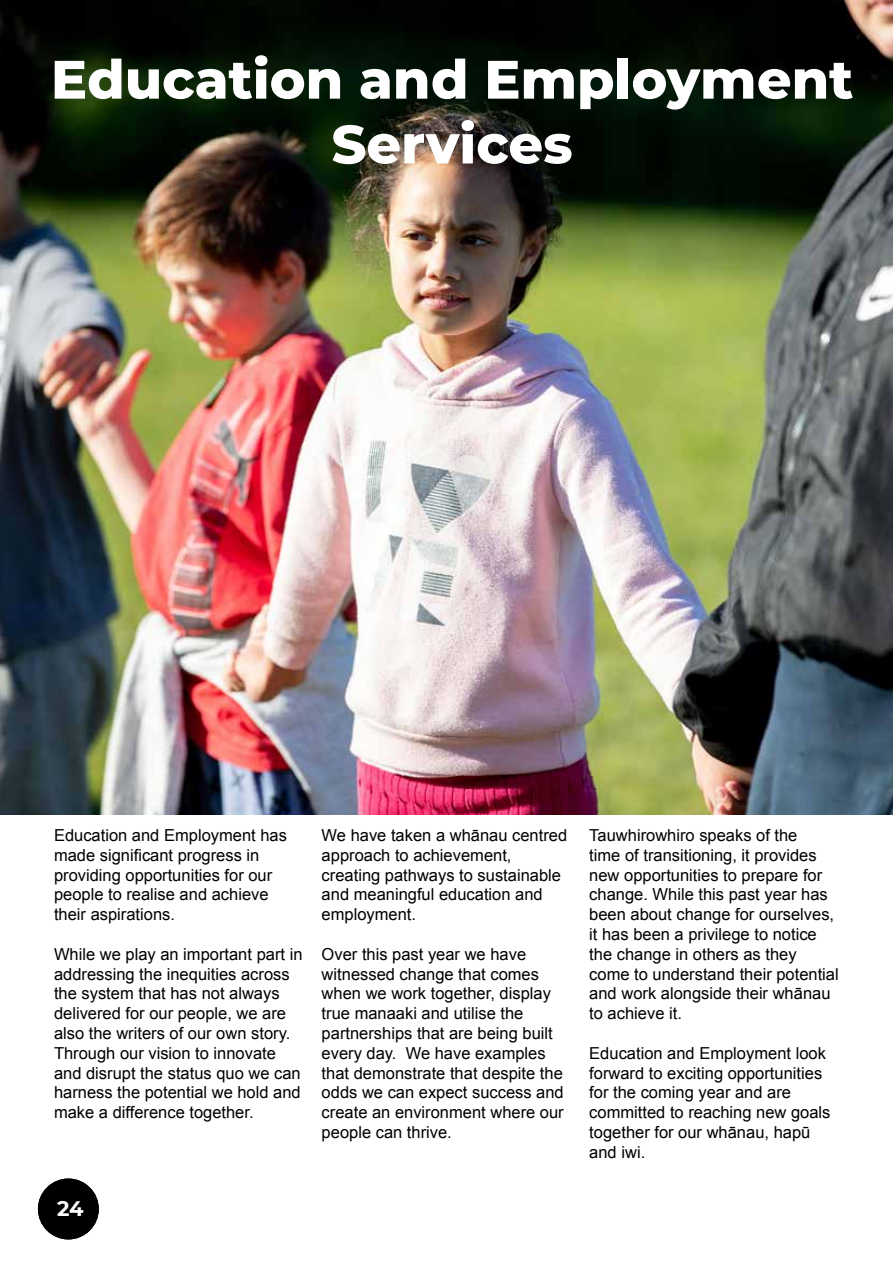
<style>
.page{position:relative;width:893px;height:1263px;background:#fff}
.page>*{position:absolute;margin:0;border:0;box-sizing:border-box;transform-origin:0 0}
.t1{font:800 54px/64.8px "Montserrat";color:#fff;text-align:center}
.t2{font:700 21px "Montserrat";color:#fff}
.t3{font:16.5px/19.8px "Arial";color:#000}
</style>
<div class="page">
<div style="left:39px;top:1179px;width:59px;height:60px;background:#000;border-radius:50%"></div>
<div style="left:38px;top:1178px;width:61px;height:61px;border:2px solid #000;border-radius:50%"></div>
<img style="left:0;top:0;width:893px;height:814px">
<h1 class="t1" style="left:51px;top:44px;width:804px">Education and Employment<br>Services</h1>
<p class="t3" style="left:54px;top:825px;width:234px">Education and Employment has made significant progress in providing opportunities for our people to realise and achieve their aspirations.</p>
<p class="t3" style="left:54px;top:944px;width:250px">While we play an important part in addressing the inequities across the system that has not always delivered for our people, we are also the writers of our own story.<br>Through our vision to innovate and disrupt the status quo we can harness the potential we hold and make a difference together.</p>
<p class="t3" style="left:322px;top:825px;width:247px">We have taken a whānau centred approach to achievement, creating pathways to sustainable and meaningful education and employment.</p>
<p class="t3" style="left:322px;top:944px;width:244px">Over this past year we have witnessed change that comes when we work together, display true manaaki and utilise the partnerships that are being built every day. We have examples that demonstrate that despite the odds we can expect success and create an environment where our people can thrive.</p>
<p class="t2" style="left:57px;top:1193px;width:28px">1424</p>
<p class="t3" style="left:589px;top:825px;width:251px">Tauwhirowhiro speaks of the<br>time of transitioning, it provides new opportunities to prepare for change. While this past year has been about change for ourselves, it has been a privilege to notice the change in others as they come to understand their potential and work alongside their whānau to achieve it.</p>
<p class="t3" style="left:589px;top:1043px;width:243px">Education and Employment look forward to exciting opportunities for the coming year and are committed to reaching new goals together for our whānau, hapū and iwi.</p>
</div>
